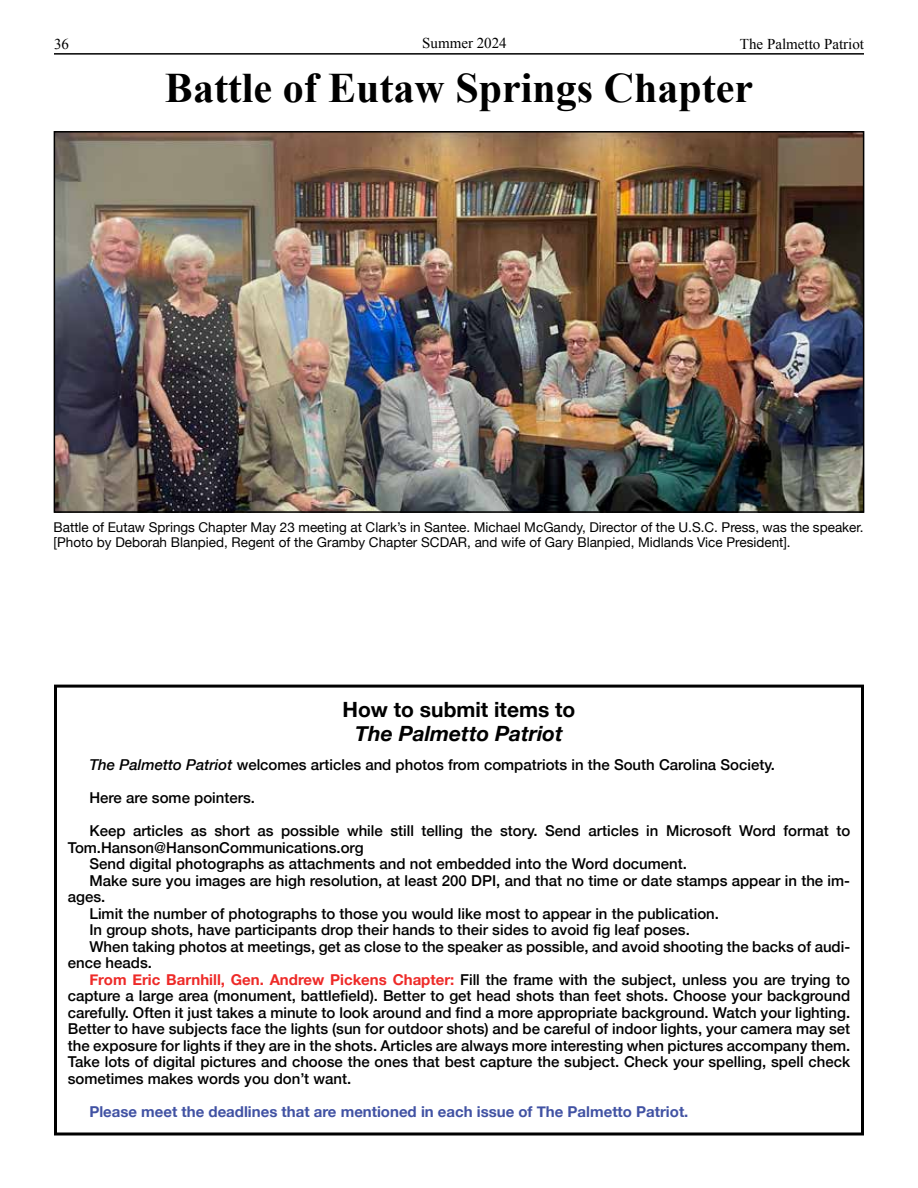
<style>
.page{position:relative;width:918px;height:1188px;background:#fff}
.page>*{position:absolute;margin:0;border:0;box-sizing:border-box;transform-origin:0 0}
.t1{font:700 42px "Times New Roman";color:#000}
.t2{font:700 21px "Helvetica Neue";color:#000}
.t3{font:italic 700 21px "Helvetica Neue";color:#000}
.t4{font:500 15px "Helvetica Neue";color:#000}
.t5{font:700 15px "Helvetica Neue";color:#4152a3}
.t6{font:15px "Times New Roman";color:#000}
.t7{font:13.5px/15px "Helvetica Neue";color:#000}
.s1{font-style:italic}
.s2{font-weight:700;color:#ee2a28}
</style>
<div class="page">
<hr style="left:54px;top:53px;width:810px;height:2px;background:#000">
<div style="left:54px;top:685px;width:810px;height:451px;border:3px solid #000"></div>
<img style="left:57px;top:134px;width:804px;height:376px">
<div style="left:54px;top:131px;width:810px;height:382px;border:2px solid #000"></div>
<p class="t6" style="left:54px;top:34px;width:16px">36</p>
<p class="t6" style="left:422px;top:33px;width:86px">Summer 2024</p>
<p class="t6" style="left:740px;top:34px;width:126px">The Palmetto Patriot</p>
<h1 class="t1" style="left:165px;top:59px;width:589px">Battle of Eutaw Springs Chapter</h1>
<p class="t7" style="left:54px;top:520px;width:811px">Battle of Eutaw Springs Chapter May 23 meeting at Clark’s in Santee. Michael McGandy, Director of the U.S.C. Press, was the speaker. [Photo by Deborah Blanpied, Regent of the Gramby Chapter SCDAR, and wife of Gary Blanpied, Midlands Vice President].</p>
<h2 class="t2" style="left:343px;top:693px;width:234px">How to submit items to</h2>
<h2 class="t3" style="left:355px;top:717px;width:209px">The Palmetto Patriot</h2>
<p class="t4" style="left:89px;top:753px;width:687px"><span class="s1">The Palmetto Patriot</span> welcomes articles and photos from compatriots in the South Carolina Society.</p>
<p class="t4" style="left:89px;top:786px;width:167px">Here are some pointers.</p>
<p class="t4" style="left:89px;top:819px;width:762px">Keep articles as short as possible while still telling the story. Send articles in Microsoft Word format to</p>
<p class="t4" style="left:68px;top:835px;width:297px">Tom.Hanson@HansonCommunications.org</p>
<p class="t4" style="left:89px;top:852px;width:599px">Send digital photographs as attachments and not embedded into the Word document.</p>
<p class="t4" style="left:89px;top:868px;width:762px">Make sure you images are high resolution, at least 200 DPI, and that no time or date stamps appear in the im-</p>
<p class="t4" style="left:68px;top:885px;width:39px">ages.</p>
<p class="t4" style="left:89px;top:901px;width:631px">Limit the number of photographs to those you would like most to appear in the publication.</p>
<p class="t4" style="left:89px;top:918px;width:602px">In group shots, have participants drop their hands to their sides to avoid fig leaf poses.</p>
<p class="t4" style="left:89px;top:934px;width:762px">When taking photos at meetings, get as close to the speaker as possible, and avoid shooting the backs of audi-</p>
<p class="t4" style="left:68px;top:951px;width:86px">ence heads.</p>
<p class="t4" style="left:89px;top:967px;width:762px"><span class="s2">From Eric Barnhill, Gen. Andrew Pickens Chapter:</span> Fill the frame with the subject, unless you are trying to</p>
<p class="t4" style="left:68px;top:984px;width:784px">capture a large area (monument, battlefield). Better to get head shots than feet shots. Choose your background</p>
<p class="t4" style="left:68px;top:1000px;width:784px">carefully. Often it just takes a minute to look around and find a more appropriate background. Watch your lighting.</p>
<p class="t4" style="left:68px;top:1017px;width:784px">Better to have subjects face the lights (sun for outdoor shots) and be careful of indoor lights, your camera may set</p>
<p class="t4" style="left:68px;top:1033px;width:784px">the exposure for lights if they are in the shots. Articles are always more interesting when pictures accompany them.</p>
<p class="t4" style="left:68px;top:1050px;width:784px">Take lots of digital pictures and choose the ones that best capture the subject. Check your spelling, spell check</p>
<p class="t4" style="left:68px;top:1066px;width:285px">sometimes makes words you don’t want.</p>
<p class="t5" style="left:89px;top:1100px;width:601px">Please meet the deadlines that are mentioned in each issue of The Palmetto Patriot.</p>
</div>
